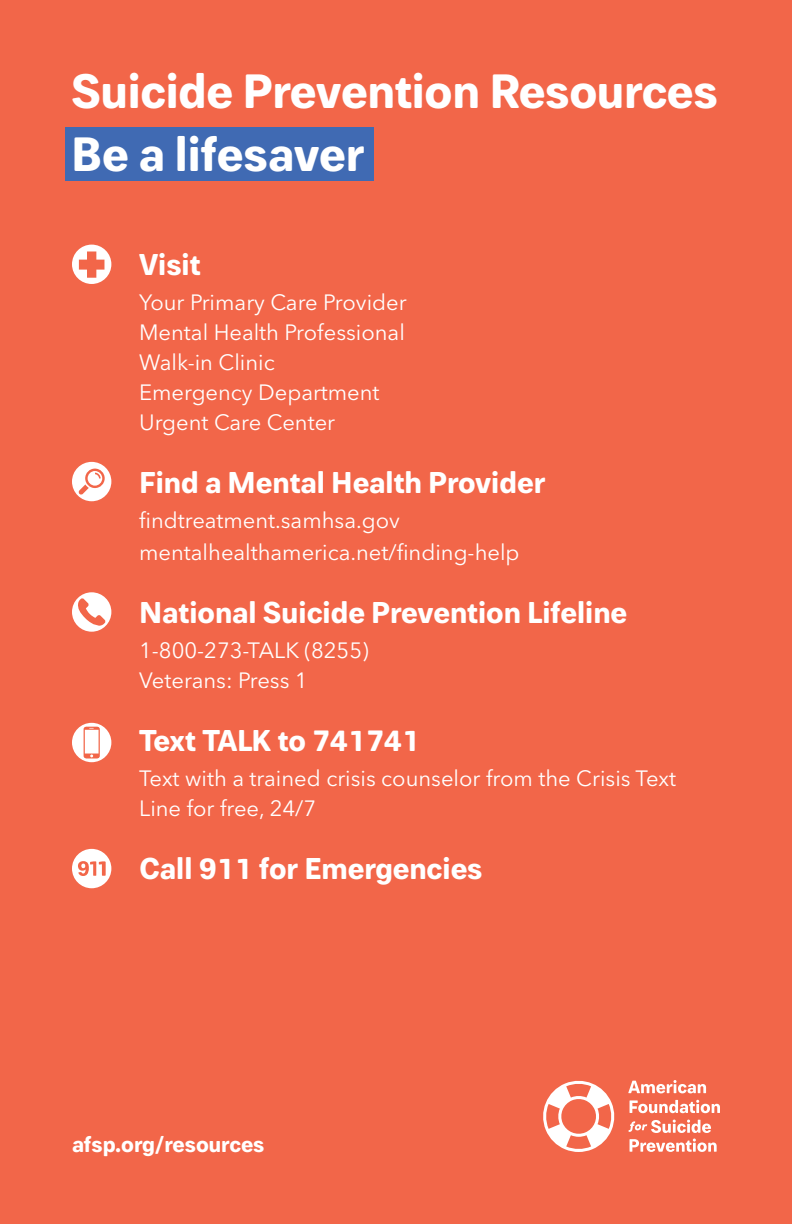
<style>
.page{position:relative;width:792px;height:1224px;background:#f26649}
.page>*{position:absolute;margin:0;border:0;box-sizing:border-box;transform-origin:0 0}
.t1{font:700 48px/63px "Paul Grotesk Soft";letter-spacing:-.005em;color:#fff}
.t2{font:700 30px "Paul Grotesk Soft";color:#fff}
.t3{font:22px/30px "Avenir Next LT Pro";color:#fff}
.t4{font:700 22px "Paul Grotesk Soft";color:#fff}
</style>
<div class="page">
<div style="left:65px;top:127px;width:308px;height:54px;background:#406ab3"></div>
<svg style="left:72px;top:849px;width:39px;height:39px"></svg>
<svg style="left:72px;top:245px;width:39px;height:39px"></svg>
<svg style="left:72px;top:592px;width:39px;height:40px"></svg>
<svg style="left:72px;top:462px;width:39px;height:39px"></svg>
<svg style="left:72px;top:723px;width:39px;height:39px"></svg>
<svg style="left:628px;top:1080px;width:78px;height:13px"></svg>
<svg style="left:630px;top:1100px;width:90px;height:13px"></svg>
<svg style="left:630px;top:1139px;width:87px;height:13px"></svg>
<svg style="left:628px;top:1120px;width:83px;height:13px"></svg>
<svg style="left:543px;top:1080px;width:72px;height:72px"></svg>
<p class="t1" style="left:71px;top:60px;width:648px">Suicide Prevention Resources<br>Be a lifesaver</p>
<p class="t2" style="left:139px;top:247px;width:63px">Visit</p>
<p class="t3" style="left:139px;top:287px;width:269px">Your Primary Care Provider<br>Mental Health Professional<br>Walk-in Clinic<br>Emergency Department<br>Urgent Care Center</p>
<p class="t2" style="left:139px;top:465px;width:408px">Find a Mental Health Provider</p>
<p class="t3" style="left:139px;top:504px;width:382px;line-height:32px">findtreatment.samhsa.gov mentalhealthamerica.net/finding-help</p>
<p class="t2" style="left:139px;top:595px;width:490px">National Suicide Prevention Lifeline</p>
<p class="t3" style="left:139px;top:635px;width:231px">1-800-273-TALK (8255)<br>Veterans: Press 1</p>
<p class="t2" style="left:139px;top:723px;width:283px">Text TALK to 741741</p>
<p class="t3" style="left:139px;top:763px;width:538px">Text with a trained crisis counselor from the Crisis Text<br>Line for free, 24/7</p>
<p class="t2" style="left:139px;top:851px;width:345px">Call 911 for Emergencies</p>
<p class="t4" style="left:72px;top:1131px;width:194px">afsp.org/resources</p>
</div>
